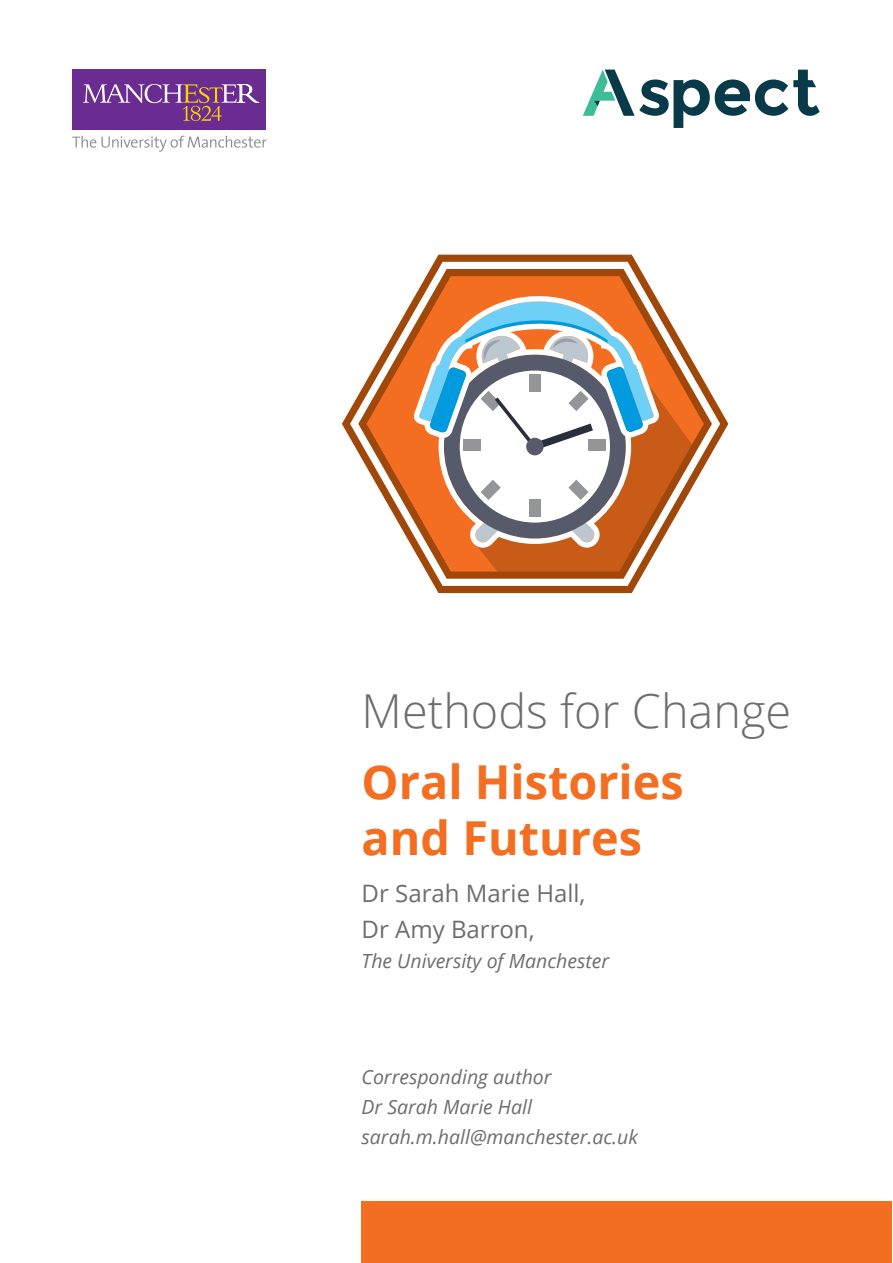
<style>
.page{position:relative;width:893px;height:1263px;background:#fff}
.page>*{position:absolute;margin:0;border:0;box-sizing:border-box;transform-origin:0 0}
.Body_Text{font:700 46.8px "Open Sans";color:#f36e21}
.t1{font:300 46.8px "Open Sans";color:#6c6d70}
.t2{font:24px/36px "Open Sans";color:#6c6d70}
.t3{font:italic 19.5px "Open Sans";color:#6c6d70}
</style>
<div class="page">
<div style="left:72px;top:70px;width:194px;height:60px;background:#6a2c91"></div>
<svg style="left:83px;top:84px;width:176px;height:37px"></svg>
<svg style="left:72px;top:136px;width:24px;height:12px"></svg>
<svg style="left:102px;top:136px;width:164px;height:16px"></svg>
<svg style="left:583px;top:70px;width:237px;height:58px"></svg>
<svg style="left:342px;top:254px;width:386px;height:340px"></svg>
<svg style="left:350px;top:262px;width:370px;height:324px"></svg>
<div style="left:362px;top:1201px;width:530px;height:62px;background:#f36e21"></div>
<p class="t1" style="left:362px;top:679px;width:431px">Methods for Change</p>
<p class="Body_Text" style="left:362px;top:749px;width:324px">Oral Histories</p>
<p class="Body_Text" style="left:362px;top:805px;width:282px">and Futures</p>
<p class="t2" style="left:362px;top:875px;width:225px">Dr Sarah Marie Hall,<br>Dr Amy Barron,</p>
<p class="t3" style="left:362px;top:948px;width:249px">The University of Manchester</p>
<p class="t3" style="left:362px;top:1064px;width:191px">Corresponding author</p>
<p class="t3" style="left:362px;top:1094px;width:172px">Dr Sarah Marie Hall</p>
<p class="t3" style="left:362px;top:1124px;width:278px">sarah.m.hall@manchester.ac.uk</p>
</div>
